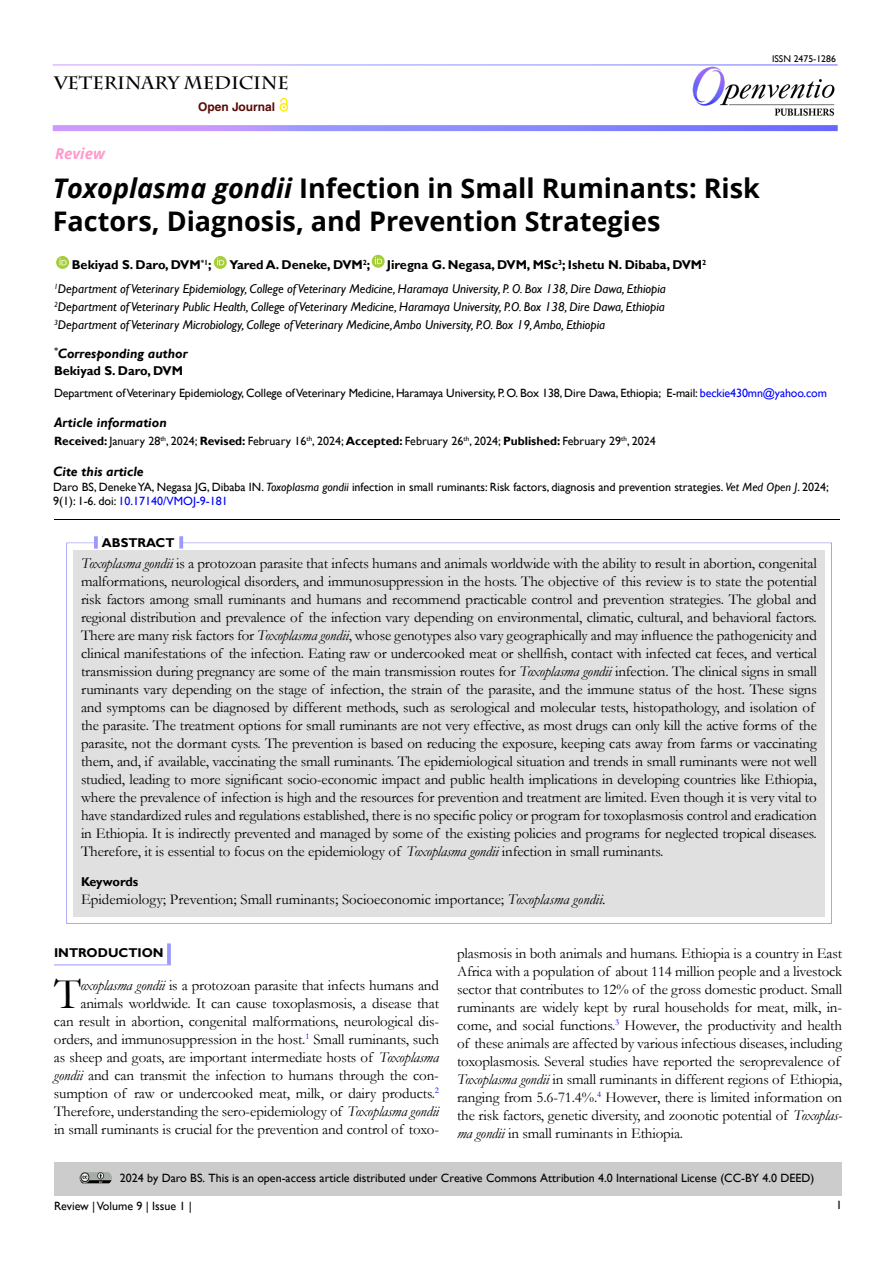
<style>
.page{position:relative;width:893px;height:1263px;background:#fff}
.page>*{position:absolute;margin:0;border:0;box-sizing:border-box;transform-origin:0 0}
.t1{font:43.8px "Garamond";color:#000}
.t2{font:700 27px/32.4px "Open Sans";color:#000101}
.t3{font:700 18px "Charlemagne Std";color:#000}
.t4{font:15px/18px "Garamond";letter-spacing:-.01em;color:#000}
.t5{font:italic 700 15px "Open Sans";color:#f9c}
.t6{font:italic 700 13.5px "Gill Sans";color:#000101}
.t7{font:italic 700 13.5px "Gill Sans";color:#000}
.t8{font:italic 12.75px/24px "Gill Sans";color:#000101}
.t9{font:700 12.75px "Gill Sans";color:#000101}
.t10{font:700 12.75px "Gill Sans";color:#000}
.t11{font:12px/14.4px "Gill Sans";color:#000}
.t12{font:12px "Gill Sans";letter-spacing:-.01em;color:#000101}
.t13{font:700 12px "Helvetica LT Std";color:#580b05}
.t14{font:9.75px "Gill Sans";color:#0a0000}
.s1{font-style:italic}
.s2{font-weight:700;font-style:normal}
.s3{color:#0000fa}
.s4{font-weight:700}
</style>
<div class="page">
<svg style="left:279px;top:103px;width:9px;height:9px"></svg>
<svg style="left:280px;top:97px;width:8px;height:13px"></svg>
<svg style="left:53px;top:125px;width:785px;height:6px;background:#998cff"></svg>
<img style="left:692px;top:67px;width:143px;height:48px">
<div style="left:42px;top:510px;width:810px;height:12px;background:#f6f1f3;opacity:.75"></div>
<div style="left:53px;top:533px;width:792px;height:392px;background:#f6f1f3;opacity:.75"></div>
<svg style="left:94px;top:536px;width:4px;height:13px"></svg>
<svg style="left:179px;top:536px;width:4px;height:12px"></svg>
<div style="left:54px;top:1163px;width:788px;height:33px;background:#ccc"></div>
<hr style="left:54px;top:964px;width:117px;height:1px;background:#99f">
<hr style="left:167px;top:943px;width:4px;height:22px;background:#a4a4ff">
<svg style="left:56px;top:256px;width:13px;height:13px"></svg>
<svg style="left:60px;top:258px;width:7px;height:7px"></svg>
<svg style="left:214px;top:256px;width:13px;height:13px"></svg>
<svg style="left:217px;top:258px;width:7px;height:7px"></svg>
<svg style="left:372px;top:255px;width:13px;height:13px"></svg>
<svg style="left:375px;top:257px;width:7px;height:7px"></svg>
<div style="left:66px;top:1156px;width:60px;height:40px;background:#f6f1f3;opacity:.75"></div>
<p class="t3" style="left:54px;top:72px;width:237px">VETERINARY MEDICINE</p>
<p class="t13" style="left:198px;top:100px;width:79px">Open Journal</p>
<p class="t14" style="left:772px;top:53px;width:65px">ISSN 2475-1286</p>
<p class="t5" style="left:55px;top:143px;width:51px">Review</p>
<h2 class="t2" style="left:53px;top:172px;width:709px"><span class="s1">Toxoplasma gondii</span> Infection in Small Ruminants: Risk<br>Factors, Diagnosis, and Prevention Strategies</h2>
<p class="t8" style="left:54px;top:253px;width:654px;text-indent:333px"><span class="s2">Jiregna G. Negasa, DVM, MSc</span><sup>3</sup><span class="s2">; Ishetu N. Dibaba, DVM</span><sup>2<br></sup><sup>1</sup>Department of Veterinary Epidemiology, College of Veterinary Medicine, Haramaya University, P. O. Box 138, Dire Dawa, Ethiopia</p>
<p class="t8" style="left:54px;top:298px;width:612px;line-height:18px"><sup>2</sup>Department of Veterinary Public Health, College of Veterinary Medicine, Haramaya University, P.O. Box 138, Dire Dawa, Ethiopia<br><sup>3</sup>Department of Veterinary Microbiology, College of Veterinary Medicine, Ambo University, P.O. Box 19, Ambo, Ethiopia</p>
<p class="t6" style="left:54px;top:345px;width:135px"><sup>*</sup>Corresponding author</p>
<p class="t9" style="left:54px;top:363px;width:130px">Bekiyad S. Daro, DVM</p>
<p class="t12" style="left:54px;top:386px;width:774px">Department of Veterinary Epidemiology, College of Veterinary Medicine, Haramaya University, P. O. Box 138, Dire Dawa, Ethiopia; E-mail: <span class="s3">beckie430mn@yahoo.com</span></p>
<p class="t6" style="left:54px;top:415px;width:114px">Article information</p>
<p class="t12" style="left:54px;top:434px;width:603px"><span class="s4">Received:</span> January 28<sup>th</sup>, 2024; <span class="s4">Revised:</span> February 16<sup>th</sup>, 2024; <span class="s4">Accepted:</span> February 26<sup>th</sup>, 2024; <span class="s4">Published:</span> February 29<sup>th</sup>, 2024</p>
<p class="t9" style="left:72px;top:257px;width:142px">Bekiyad S. Daro, DVM<sup>*1</sup>;</p>
<p class="t9" style="left:229px;top:257px;width:142px">Yared A. Deneke, DVM<sup>2</sup>;</p>
<p class="t7" style="left:53px;top:463px;width:92px">Cite this article</p>
<p class="t11" style="left:53px;top:480px;width:777px">Daro BS, Deneke YA, Negasa JG, Dibaba IN. <span class="s1">Toxoplasma gondii</span> infection in small ruminants: Risk factors, diagnosis and prevention strategies. <span class="s1">Vet Med Open J</span>. 2024;<br>9(1): 1-6. doi: <span class="s3">10.17140/VMOJ-9-181</span></p>
<p class="t10" style="left:102px;top:535px;width:74px">ABSTRACT</p>
<p class="t4" style="left:81px;top:553px;width:737px"><span class="s1">Toxoplasma gondii</span> is a protozoan parasite that infects humans and animals worldwide with the ability to result in abortion, congenital malformations, neurological disorders, and immunosuppression in the hosts. The objective of this review is to state the potential risk factors among small ruminants and humans and recommend practicable control and prevention strategies. The global and regional distribution and prevalence of the infection vary depending on environmental, climatic, cultural, and behavioral factors.<br>There are many risk factors for <span class="s1">Toxoplasma gondii</span>, whose genotypes also vary geographically and may influence the pathogenicity and clinical manifestations of the infection. Eating raw or undercooked meat or shellfish, contact with infected cat feces, and vertical transmission during pregnancy are some of the main transmission routes for <span class="s1">Toxoplasma gondii</span> infection. The clinical signs in small ruminants vary depending on the stage of infection, the strain of the parasite, and the immune status of the host. These signs and symptoms can be diagnosed by different methods, such as serological and molecular tests, histopathology, and isolation of the parasite. The treatment options for small ruminants are not very effective, as most drugs can only kill the active forms of the parasite, not the dormant cysts. The prevention is based on reducing the exposure, keeping cats away from farms or vaccinating them, and, if available, vaccinating the small ruminants. The epidemiological situation and trends in small ruminants were not well studied, leading to more significant socio-economic impact and public health implications in developing countries like Ethiopia, where the prevalence of infection is high and the resources for prevention and treatment are limited. Even though it is very vital to have standardized rules and regulations established, there is no specific policy or program for toxoplasmosis control and eradication in Ethiopia. It is indirectly prevented and managed by some of the existing policies and programs for neglected tropical diseases.<br>Therefore, it is essential to focus on the epidemiology of <span class="s1">Toxoplasma gondii</span> infection in small ruminants.</p>
<p class="t10" style="left:81px;top:874px;width:59px">Keywords</p>
<p class="t4" style="left:81px;top:889px;width:526px">Epidemiology; Prevention; Small ruminants; Socioeconomic importance; <span class="s1">Toxoplasma gondii.</span></p>
<p class="t10" style="left:54px;top:945px;width:111px">INTRODUCTION</p>
<h1 class="t1" style="left:54px;top:964px;width:28px">T</h1>
<p class="t4" style="left:54px;top:976px;width:387px;text-align:right"><span class="s1">oxoplasma gondii</span> is a protozoan parasite that infects humans and animals worldwide. It can cause toxoplasmosis, a disease that<br>can result in abortion, congenital malformations, neurological dis&shy;orders, and immunosuppression in the host.<sup>1</sup> Small ruminants, such as sheep and goats, are important intermediate hosts of <span class="s1">Toxoplasma gondii</span> and can transmit the infection to humans through the con&shy;sumption of raw or undercooked meat, milk, or dairy products.<sup>2<br></sup>Therefore, understanding the sero-epidemiology of <span class="s1">Toxoplasma gondii </span>in small ruminants is crucial for the prevention and control of toxo-</p>
<p class="t4" style="left:457px;top:944px;width:387px">plasmosis in both animals and humans. Ethiopia is a country in East Africa with a population of about 114 million people and a livestock sector that contributes to 12% of the gross domestic product. Small ruminants are widely kept by rural households for meat, milk, in&shy;come, and social functions.<sup>3</sup> However, the productivity and health of these animals are affected by various infectious diseases, including toxoplasmosis. Several studies have reported the seroprevalence of <span class="s1">Toxoplasma gondii</span> in small ruminants in different regions of Ethiopia, ranging from 5.6-71.4%.<sup>4</sup> However, there is limited information on the risk factors, genetic diversity, and zoonotic potential of <span class="s1">Toxoplas&shy;ma gondii</span> in small ruminants in Ethiopia.</p>
<p class="t11" style="left:120px;top:1171px;width:696px">2024 by Daro BS. This is an open-access article distributed under Creative Commons Attribution 4.0 International License (CC-BY 4.0 DEED)</p>
<p class="t11" style="left:54px;top:1199px;width:140px">Review | Volume 9 | Issue 1 |</p>
<p class="t11" style="left:836px;top:1198px;width:7px">1</p>
</div>
